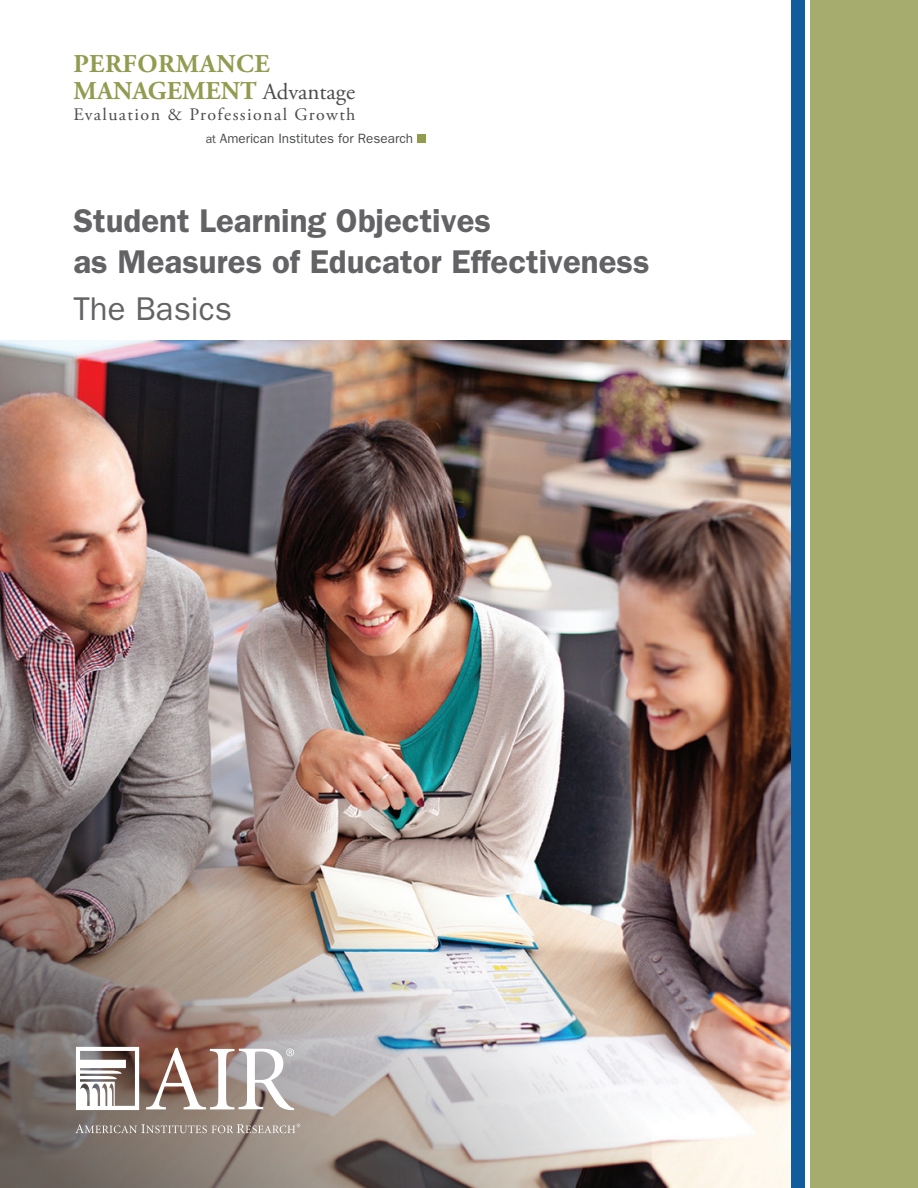
<style>
.page{position:relative;width:918px;height:1188px;background:#fff}
.page>*{position:absolute;margin:0;border:0;box-sizing:border-box;transform-origin:0 0}
.t1{font:600 33px/40.5px "ITC Franklin Gothic Std";color:#636366}
.t2{font:33px "ITC Franklin Gothic Std";color:#636366}
.t3{font:700 25.65px/27px "Adobe Garamond Pro";letter-spacing:.015em;color:#939b50}
.t4{font:17.55px "Adobe Garamond Pro";letter-spacing:.08em;color:#4b4c4d}
.t5{font:13.5px "ITC Franklin Gothic Std";color:#4b4c4d}
.s1{font-weight:400;font-size:22.95px;color:#4b4c4d}
.s2{font-size:12.15px}
</style>
<div class="page">
<div style="left:810px;top:0;width:108px;height:1188px;background:#a6ac6d"></div>
<img style="left:0;top:341px;width:792px;height:847px">
<div style="left:792px;top:0;width:13px;height:1188px;background:#105c9c"></div>
<div style="left:417px;top:134px;width:9px;height:9px;background:#939b50"></div>
<img style="left:0;top:544px;width:652px;height:644px">
<svg style="left:146px;top:1048px;width:148px;height:62px"></svg>
<svg style="left:76px;top:1047px;width:63px;height:63px"></svg>
<svg style="left:75px;top:1124px;width:225px;height:9px;background:#a49a91"></svg>
<p class="t3" style="left:74px;top:51px;width:283px">PERFORMANCE<br>MANAGEMENT <span class="s1">Advantage</span></p>
<p class="t4" style="left:73px;top:104px;width:284px">Evaluation &amp; Professional Growth</p>
<p class="t5" style="left:206px;top:130px;width:209px"><span class="s2">at</span> American Institutes for Research</p>
<p class="t1" style="left:73px;top:201px;width:578px">Student Learning Objectives<br>as Measures of Educator Effectiveness</p>
<p class="t2" style="left:73px;top:290px;width:160px">The Basics</p>
</div>
